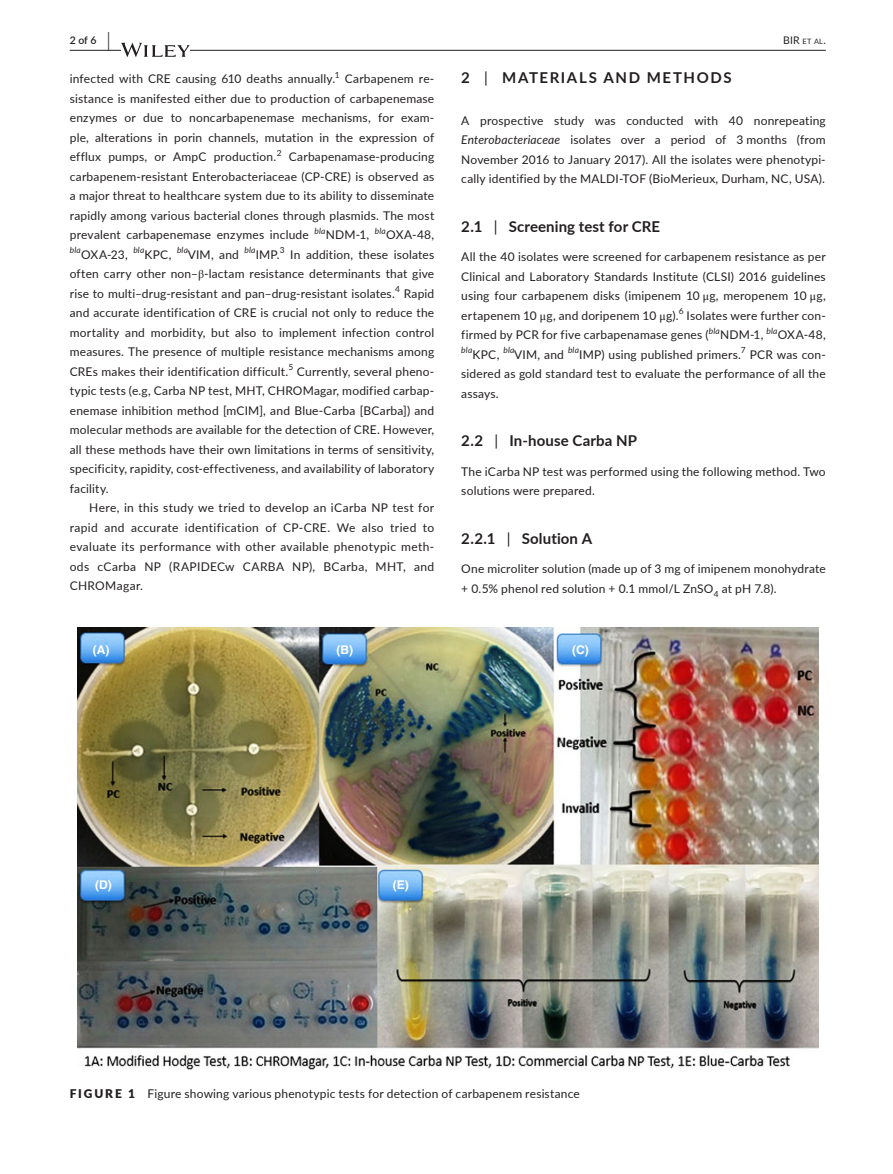
<style>
.page{position:relative;width:893px;height:1174px;background:#fff}
.page>*{position:absolute;margin:0;border:0;box-sizing:border-box;transform-origin:0 0}
.t1{font:700 15px "Lato";letter-spacing:.01em;color:#231f20}
.t2{font:700 15px "Lato";letter-spacing:.11em;color:#231f20}
.t3{font:12px/19.5px "Lato";letter-spacing:.015em;color:#231f20;text-align:justify}
.t4{font:700 12px "Helvetica";color:#fff}
.t5{font:10.5px "Lato";color:#231f20}
.t6{font:600 10.5px "Lato";color:#231f20}
.t7{font:italic 8.4px "Lato";letter-spacing:.02em;color:#231f20}
.t8{font:8.4px "Lato";color:#231f20}
.s1{font-size:19.5px}
.s2{font-size:7.35px}
.s3{font-family:"STIX"}
.s4{font-weight:400}
.s5{font-style:italic}
.s6{font-weight:900}
</style>
<div class="page">
<hr style="left:70px;top:50px;width:756px;height:1px;background:#231f20">
<svg style="left:121px;top:43px;width:69px;height:14px"></svg>
<img style="left:77px;top:627px;width:741px;height:442px">
<p class="t6" style="left:70px;top:33px;width:42px">2 of 6 <span class="s1">|</span></p>
<p class="t5" style="left:783px;top:33px;width:44px">BIR <span class="s2">et al</span>.</p>
<p class="t3" style="left:70px;top:68px;width:366px">infected with CRE causing 610 deaths annually.<sup>1</sup> Carbapenem re&shy;sistance is manifested either due to production of carbapenemase enzymes or due to noncarbapenemase mechanisms, for exam&shy;ple, alterations in porin channels, mutation in the expression of efflux pumps, or AmpC production.<sup>2</sup> Carbapenamase-producing carbapenem-resistant Enterobacteriaceae (CP-CRE) is observed as a major threat to healthcare system due to its ability to disseminate rapidly among various bacterial clones through plasmids. The most prevalent carbapenemase enzymes include <sup>bla</sup>NDM-1, <sup>bla</sup>OXA-48, <sup>bla</sup>OXA-23, <sup>bla</sup>KPC, <sup>bla</sup>VIM, and <sup>bla</sup>IMP.<sup>3</sup> In addition, these isolates often carry other non–<span class="s3">β</span>-lactam resistance determinants that give rise to multi–drug-resistant and pan–drug-resistant isolates.<sup>4</sup> Rapid and accurate identification of CRE is crucial not only to reduce the mortality and morbidity, but also to implement infection control measures. The presence of multiple resistance mechanisms among CREs makes their identification difficult.<sup>5</sup> Currently, several pheno&shy;typic tests (e.g, Carba NP test, MHT, CHROMagar, modified carbap&shy;enemase inhibition method [mCIM], and Blue-Carba [BCarba]) and molecular methods are available for the detection of CRE. However, all these methods have their own limitations in terms of sensitivity, specificity, rapidity, cost-effectiveness, and availability of laboratory facility.</p>
<p class="t3" style="left:70px;top:497px;width:366px;text-indent:20px">Here, in this study we tried to develop an iCarba NP test for rapid and accurate identification of CP-CRE. We also tried to evaluate its performance with other available phenotypic meth&shy;ods cCarba NP (RAPIDECw CARBA NP), BCarba, MHT, and CHROMagar.</p>
<p class="t2" style="left:461px;top:67px;width:272px">2 <span class="s4">|</span> MATERIALS AND METHODS</p>
<p class="t3" style="left:461px;top:110px;width:366px">A prospective study was conducted with 40 nonrepeating <span class="s5">Enterobacteriaceae</span> isolates over a period of 3 months (from November 2016 to January 2017). All the isolates were phenotypi&shy;cally identified by the MALDI-TOF (BioMerieux, Durham, NC, USA).</p>
<p class="t1" style="left:461px;top:215px;width:200px">2.1 <span class="s4">|</span> Screening test for CRE</p>
<p class="t3" style="left:461px;top:246px;width:366px">All the 40 isolates were screened for carbapenem resistance as per Clinical and Laboratory Standards Institute (CLSI) 2016 guidelines using four carbapenem disks (imipenem 10 <span class="s3">μ</span>g, meropenem 10 <span class="s3">μ</span>g, ertapenem 10 <span class="s3">μ</span>g, and doripenem 10 <span class="s3">μ</span>g).</p>
<p class="t8" style="left:679px;top:305px;width:6px">6</p>
<p class="t3" style="left:461px;top:305px;width:366px;text-indent:225px">Isolates were further con&shy;firmed by PCR for five carbapenamase genes (</p>
<p class="t7" style="left:709px;top:325px;width:12px">bla</p>
<p class="t3" style="left:720px;top:324px;width:45px">NDM-1,</p>
<p class="t7" style="left:766px;top:325px;width:12px">bla</p>
<p class="t3" style="left:778px;top:324px;width:50px">OXA-48,</p>
<p class="t7" style="left:461px;top:344px;width:12px">bla</p>
<p class="t3" style="left:473px;top:344px;width:28px">KPC,</p>
<p class="t7" style="left:503px;top:344px;width:12px">bla</p>
<p class="t3" style="left:514px;top:344px;width:51px">VIM, and</p>
<p class="t7" style="left:568px;top:344px;width:12px">bla</p>
<p class="t3" style="left:579px;top:344px;width:163px">IMP) using published primers.</p>
<p class="t8" style="left:741px;top:344px;width:6px">7</p>
<p class="t3" style="left:461px;top:344px;width:366px;text-indent:288px">PCR was con&shy;sidered as gold standard test to evaluate the performance of all the assays.</p>
<p class="t1" style="left:461px;top:430px;width:177px">2.2 <span class="s4">|</span> In-house Carba NP</p>
<p class="t3" style="left:461px;top:461px;width:366px">The iCarba NP test was performed using the following method. Two solutions were prepared.</p>
<p class="t1" style="left:461px;top:527px;width:132px">2.2.1 <span class="s4">|</span> Solution A</p>
<p class="t3" style="left:461px;top:558px;width:366px">One microliter solution (made up of 3 mg of imipenem monohydrate + 0.5% phenol red solution + 0.1 mmol/L ZnSO<sub>4</sub> at pH 7.8).</p>
<p class="t4" style="left:93px;top:642px;width:18px">(A)</p>
<p class="t4" style="left:336px;top:642px;width:18px">(B)</p>
<p class="t4" style="left:572px;top:642px;width:18px">(C)</p>
<p class="t4" style="left:95px;top:877px;width:18px">(D)</p>
<p class="t4" style="left:393px;top:877px;width:17px">(E)</p>
<p class="t3" style="left:70px;top:1083px;width:512px"><span class="s6">FIGURE 1</span> Figure showing various phenotypic tests for detection of carbapenem resistance</p>
</div>
